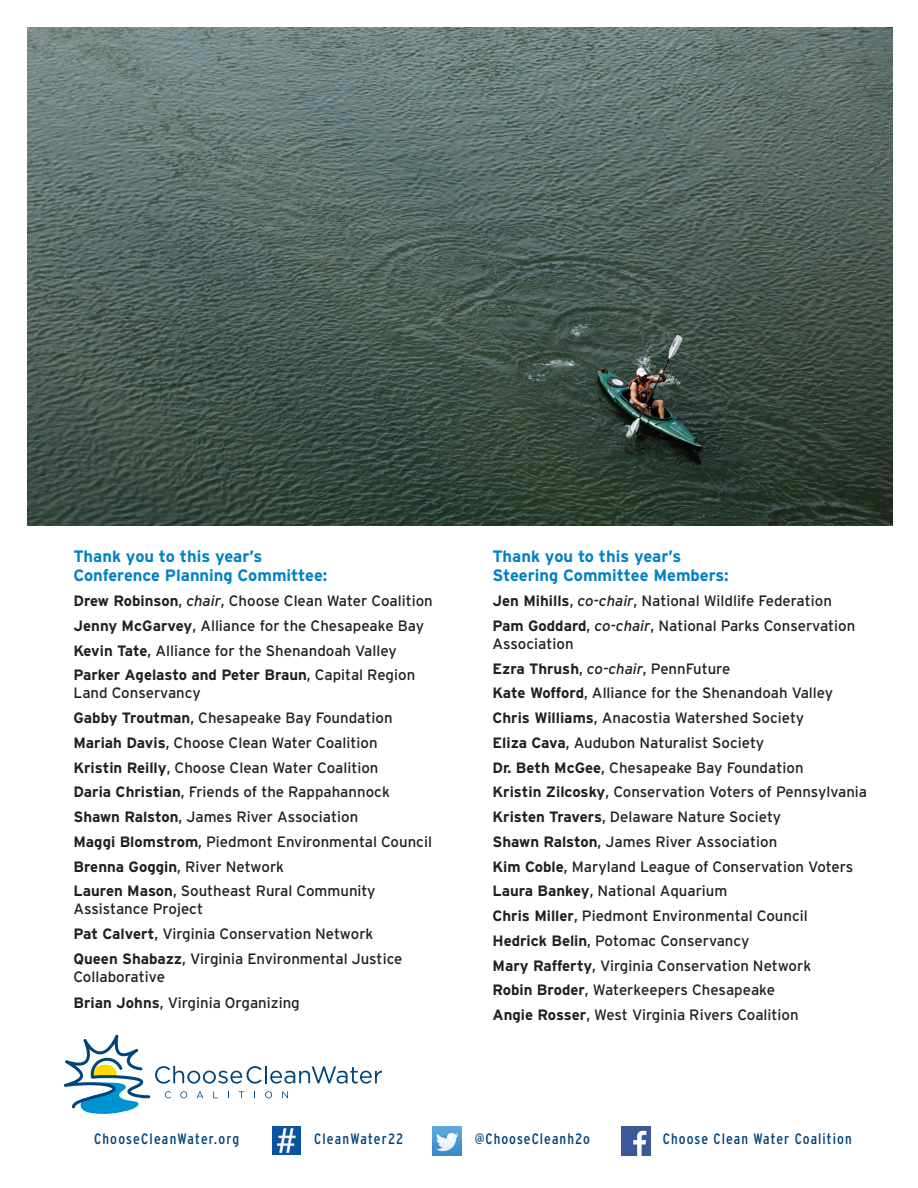
<style>
.page{position:relative;width:918px;height:1188px;background:#fff}
.page>*{position:absolute;margin:0;border:0;box-sizing:border-box;transform-origin:0 0}
.workshops_ind{font:700 16.5px/19.5px "Interstate";color:#0081c4}
.body{font:15px/18px "Interstate";color:#231f20}
.with_rule{font:condensed 15px "Interstate";letter-spacing:.07em;color:#00447b}
.s1{font-weight:700}
.s2{font-style:italic}
</style>
<div class="page">
<img style="left:27px;top:27px;width:865px;height:499px">
<svg style="left:64px;top:1035px;width:318px;height:79px"></svg>
<img style="left:622px;top:1126px;width:28px;height:29px">
<img style="left:433px;top:1126px;width:29px;height:29px">
<img style="left:272px;top:1127px;width:29px;height:28px">
<p class="workshops_ind" style="left:73px;top:546px;width:256px">Thank you to this year’s<br>Conference Planning Committee:</p>
<p class="body" style="left:73px;top:592px;width:361px"><span class="s1">Drew Robinson</span>, <span class="s2">chair</span>, Choose Clean Water Coalition</p>
<p class="body" style="left:73px;top:617px;width:352px"><span class="s1">Jenny McGarvey</span>, Alliance for the Chesapeake Bay</p>
<p class="body" style="left:73px;top:641px;width:325px"><span class="s1">Kevin Tate</span>, Alliance for the Shenandoah Valley</p>
<p class="body" style="left:73px;top:666px;width:343px"><span class="s1">Parker Agelasto and Peter Braun</span>, Capital Region<br>Land Conservancy</p>
<p class="body" style="left:73px;top:709px;width:321px"><span class="s1">Gabby Troutman</span>, Chesapeake Bay Foundation</p>
<p class="body" style="left:73px;top:734px;width:306px"><span class="s1">Mariah Davis</span>, Choose Clean Water Coalition</p>
<p class="body" style="left:73px;top:758px;width:307px"><span class="s1">Kristin Reilly</span>, Choose Clean Water Coalition</p>
<p class="body" style="left:73px;top:783px;width:318px"><span class="s1">Daria Christian</span>, Friends of the Rappahannock</p>
<p class="body" style="left:73px;top:808px;width:286px"><span class="s1">Shawn Ralston</span>, James River Association</p>
<p class="body" style="left:73px;top:833px;width:360px"><span class="s1">Maggi Blomstrom</span>, Piedmont Environmental Council</p>
<p class="body" style="left:73px;top:857px;width:212px"><span class="s1">Brenna Goggin</span>, River Network</p>
<p class="body" style="left:73px;top:882px;width:304px"><span class="s1">Lauren Mason</span>, Southeast Rural Community<br>Assistance Project</p>
<p class="body" style="left:73px;top:925px;width:302px"><span class="s1">Pat Calvert</span>, Virginia Conservation Network</p>
<p class="body" style="left:73px;top:950px;width:331px"><span class="s1">Queen Shabazz</span>, Virginia Environmental Justice<br>Collaborative</p>
<p class="body" style="left:73px;top:994px;width:228px"><span class="s1">Brian Johns</span>, Virginia Organizing</p>
<p class="workshops_ind" style="left:492px;top:546px;width:238px">Thank you to this year’s<br>Steering Committee Members:</p>
<p class="body" style="left:492px;top:592px;width:341px"><span class="s1">Jen Mihills</span>, <span class="s2">co-chair</span>, National Wildlife Federation</p>
<p class="body" style="left:492px;top:617px;width:364px"><span class="s1">Pam Goddard</span>, <span class="s2">co-chair</span>, National Parks Conservation<br>Association</p>
<p class="body" style="left:492px;top:659px;width:240px"><span class="s1">Ezra Thrush</span>, <span class="s2">co-chair</span>, PennFuture</p>
<p class="body" style="left:492px;top:684px;width:342px"><span class="s1">Kate Wofford</span>, Alliance for the Shenandoah Valley</p>
<p class="body" style="left:492px;top:709px;width:313px"><span class="s1">Chris Williams</span>, Anacostia Watershed Society</p>
<p class="body" style="left:492px;top:734px;width:273px"><span class="s1">Eliza Cava</span>, Audubon Naturalist Society</p>
<p class="body" style="left:492px;top:758px;width:313px"><span class="s1">Dr. Beth McGee</span>, Chesapeake Bay Foundation</p>
<p class="body" style="left:492px;top:783px;width:376px"><span class="s1">Kristin Zilcosky</span>, Conservation Voters of Pennsylvania</p>
<p class="body" style="left:492px;top:808px;width:290px"><span class="s1">Kristen Travers</span>, Delaware Nature Society</p>
<p class="body" style="left:492px;top:833px;width:286px"><span class="s1">Shawn Ralston</span>, James River Association</p>
<p class="body" style="left:492px;top:857px;width:362px"><span class="s1">Kim Coble</span>, Maryland League of Conservation Voters</p>
<p class="body" style="left:492px;top:882px;width:236px"><span class="s1">Laura Bankey</span>, National Aquarium</p>
<p class="body" style="left:492px;top:907px;width:317px"><span class="s1">Chris Miller</span>, Piedmont Environmental Council</p>
<p class="body" style="left:492px;top:932px;width:258px"><span class="s1">Hedrick Belin</span>, Potomac Conservancy</p>
<p class="body" style="left:492px;top:956px;width:320px"><span class="s1">Mary Rafferty</span>, Virginia Conservation Network</p>
<p class="body" style="left:492px;top:981px;width:284px"><span class="s1">Robin Broder</span>, Waterkeepers Chesapeake</p>
<p class="body" style="left:492px;top:1006px;width:308px"><span class="s1">Angie Rosser</span>, West Virginia Rivers Coalition</p>
<p class="with_rule" style="left:94px;top:1130px;width:147px">ChooseCleanWater.org</p>
<p class="with_rule" style="left:314px;top:1130px;width:91px">CleanWater22</p>
<p class="with_rule" style="left:475px;top:1130px;width:117px">@ChooseCleanh2o</p>
<p class="with_rule" style="left:663px;top:1130px;width:190px">Choose Clean Water Coalition</p>
</div>
